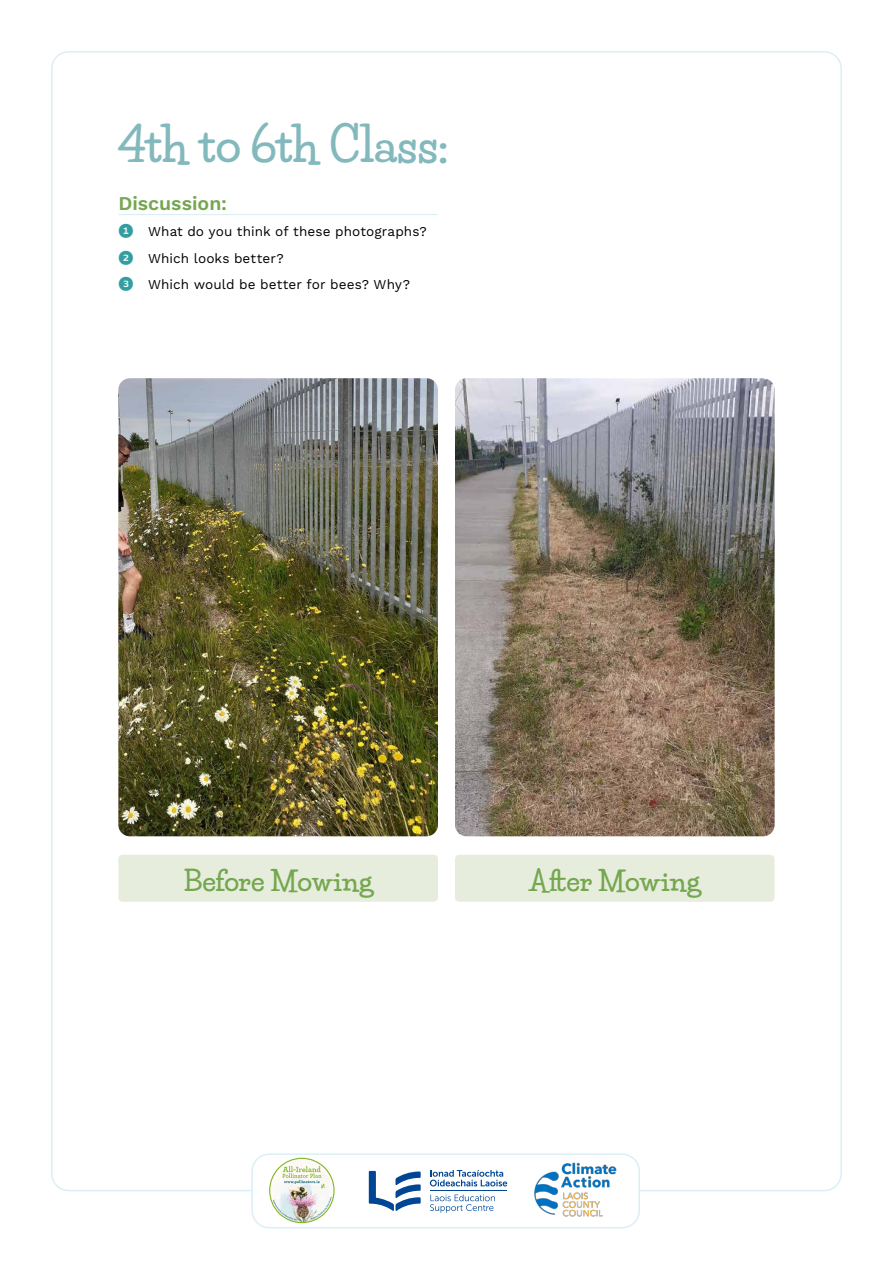
<style>
.page{position:relative;width:893px;height:1263px;background:#fff}
.page>*{position:absolute;margin:0;border:0;box-sizing:border-box;transform-origin:0 0}
.t1{font:800 46.5px "Life Savers";letter-spacing:.01em;color:#83b9bc}
.t2{font:800 27px "Life Savers";color:#75a74f}
.t3{font:600 19.5px "Work Sans";color:#75a74f}
.t4{font:13.5px/26.5px "Work Sans";letter-spacing:.005em;color:#000}
.s1{font-family:"Whitney Index Black Black Round 3";font-size:15px;color:#339ea1}
</style>
<div class="page">
<div style="left:251px;top:1153px;width:389px;height:75px;border:2px solid #dbeff5;border-radius:17px"></div>
<div style="left:118px;top:855px;width:320px;height:47px;background:#e7eddd;border-radius:4px"></div>
<div style="left:455px;top:855px;width:320px;height:47px;background:#e7eddd;border-radius:4px"></div>
<svg style="left:430px;top:1170px;width:77px;height:16px"></svg>
<svg style="left:430px;top:1194px;width:65px;height:19px"></svg>
<svg style="left:369px;top:1171px;width:52px;height:40px"></svg>
<hr style="left:430px;top:1190px;width:77px;height:1px;background:#014694">
<img style="left:269px;top:1158px;width:66px;height:65px">
<img style="left:534px;top:1162px;width:83px;height:55px">
<hr style="left:118px;top:214px;width:320px;height:1px;background:#dbeff5">
<img style="left:118px;top:378px;width:320px;height:458px">
<img style="left:455px;top:378px;width:320px;height:458px">
<h1 class="t1" style="left:118px;top:116px;width:332px">4th to 6th Class:</h1>
<h3 class="t3" style="left:118px;top:192px;width:110px">Discussion:</h3>
<p class="t4" style="left:118px;top:219px;width:310px"><span class="s1">1</span> What do you think of these photographs?<br><span class="s1">2</span> Which looks better?<br><span class="s1">3</span> Which would be better for bees? Why?</p>
<h2 class="t2" style="left:183px;top:865px;width:191px">Before Mowing</h2>
<h2 class="t2" style="left:529px;top:865px;width:173px">After Mowing</h2>
</div>
